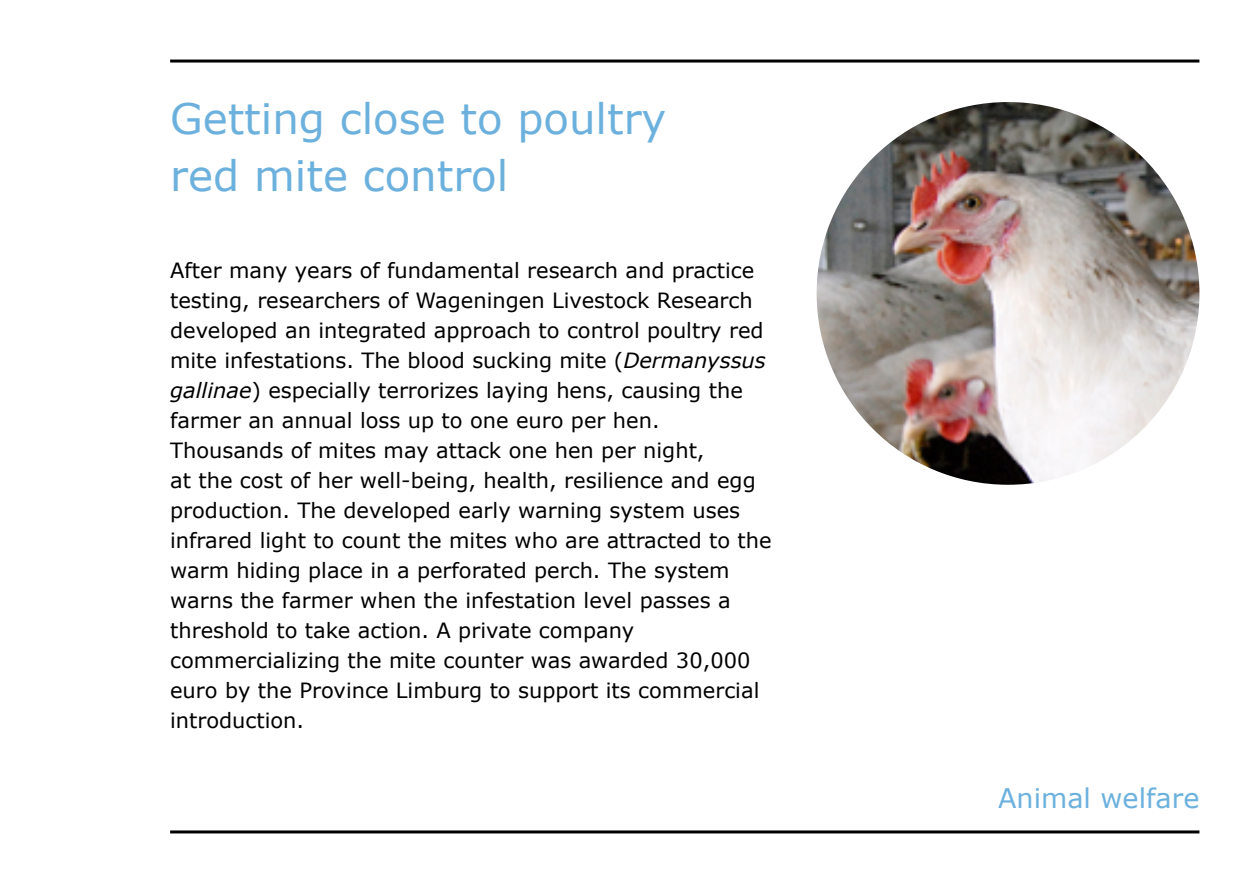
<style>
.page{position:relative;width:1259px;height:893px;background:#fff}
.page>*{position:absolute;margin:0;border:0;box-sizing:border-box;transform-origin:0 0}
.t1{font:42px/57px "Verdana";color:#6cb1dd}
.t2{font:27px "Verdana";color:#6cb1dd}
.t3{font:21px/30px "Verdana";color:#000}
.s1{font-style:italic}
</style>
<div class="page">
<hr style="left:170px;top:830px;width:1029px;height:3px;background:#000">
<hr style="left:170px;top:60px;width:1029px;height:3px;background:#000">
<img style="left:816px;top:102px;width:383px;height:383px;border-radius:191px">
<h1 class="t1" style="left:170px;top:90px;width:498px">Getting close to poultry red mite control</h1>
<p class="t3" style="left:170px;top:255px;width:603px">After many years of fundamental research and practice testing, researchers of Wageningen Livestock Research developed an integrated approach to control poultry red mite infestations. The blood sucking mite (<span class="s1">Dermanyssus gallinae</span>) especially terrorizes laying hens, causing the farmer an annual loss up to one euro per hen.<br>Thousands of mites may attack one hen per night,<br>at the cost of her well-being, health, resilience and egg production. The developed early warning system uses infrared light to count the mites who are attracted to the warm hiding place in a perforated perch. The system warns the farmer when the infestation level passes a threshold to take action. A private company commercializing the mite counter was awarded 30,000 euro by the Province Limburg to support its commercial introduction.</p>
<p class="t2" style="left:998px;top:779px;width:203px">Animal welfare</p>
</div>
